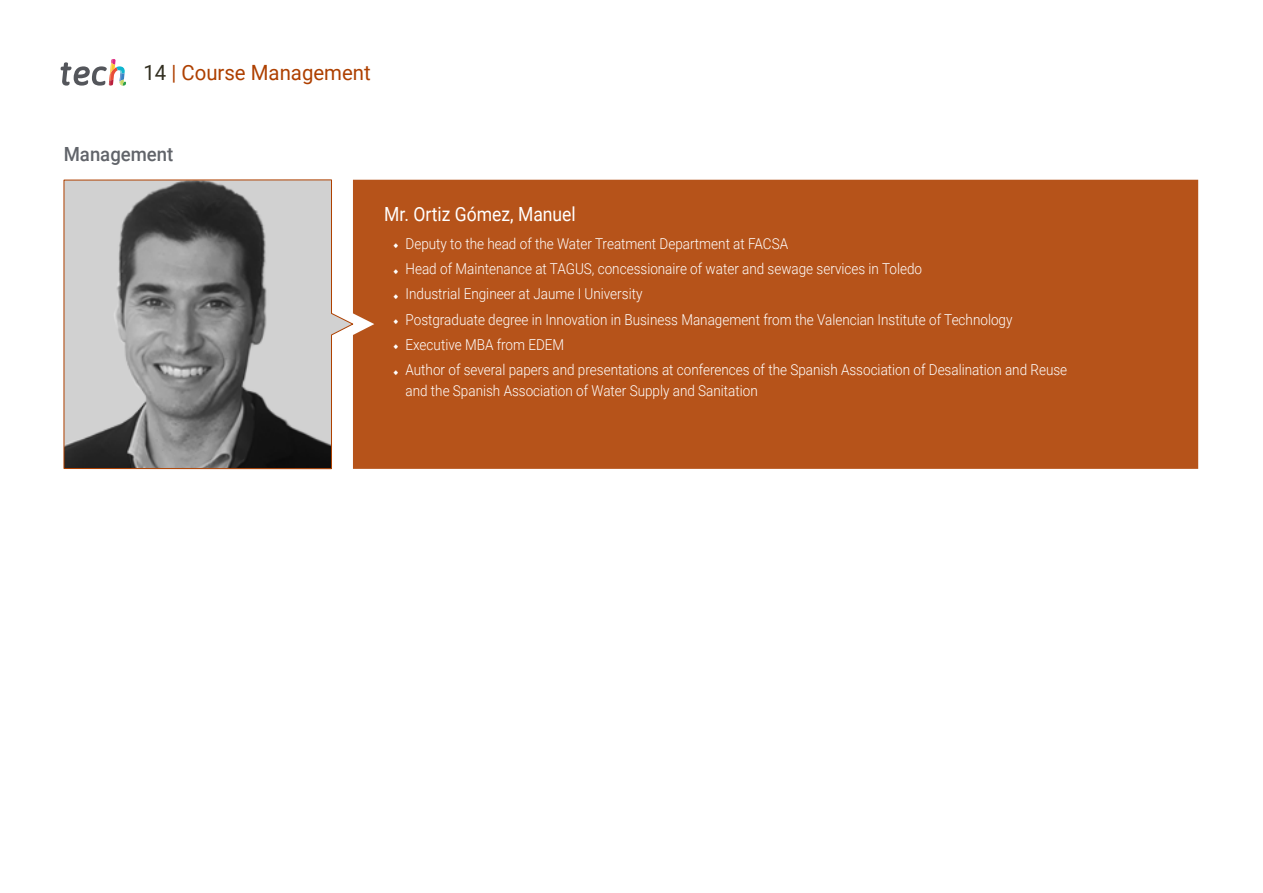
<style>
.page{position:relative;width:1263px;height:893px;background:#fff}
.page>*{position:absolute;margin:0;border:0;box-sizing:border-box;transform-origin:0 0}
.t1{font:21px "Roboto";color:#ae4000}
.t2{font:19.5px "Roboto";color:#fff;scale:.9 1}
.t3{font:500 19.5px "Roboto";color:#61646a;scale:.95 1}
.t4{font:300 15px/25.2px "Roboto";color:#fff;scale:.9 1}
.s1{color:#312e20}
</style>
<div class="page">
<svg style="left:61px;top:59px;width:65px;height:27px"></svg>
<div style="left:354px;top:180px;width:844px;height:289px;background:#b6531a"></div>
<svg style="left:64px;top:180px;width:290px;height:289px"></svg>
<svg style="left:394px;top:243px;width:4px;height:5px"></svg>
<svg style="left:394px;top:269px;width:4px;height:5px"></svg>
<svg style="left:394px;top:294px;width:4px;height:5px"></svg>
<svg style="left:394px;top:319px;width:4px;height:5px"></svg>
<svg style="left:394px;top:344px;width:4px;height:5px"></svg>
<svg style="left:394px;top:370px;width:4px;height:5px"></svg>
<h1 class="t1" style="left:144px;top:57px;width:229px"><span class="s1">14</span> | Course Management</h1>
<h2 class="t3" style="left:64px;top:140px;width:117px">Management</h2>
<h2 class="t2" style="left:384px;top:200px;width:214px">Mr. Ortiz Gómez, Manuel</h2>
<p class="t4" style="left:405px;top:230px;width:737px">Deputy to the head of the Water Treatment Department at FACSA<br>Head of Maintenance at TAGUS, concessionaire of water and sewage services in Toledo<br>Industrial Engineer at Jaume I University<br>Postgraduate degree in Innovation in Business Management from the Valencian Institute of Technology Executive MBA from EDEM<br>Author of several papers and presentations at conferences of the Spanish Association of Desalination and Reuse</p>
<p class="t4" style="left:405px;top:378px;width:393px">and the Spanish Association of Water Supply and Sanitation</p>
</div>
